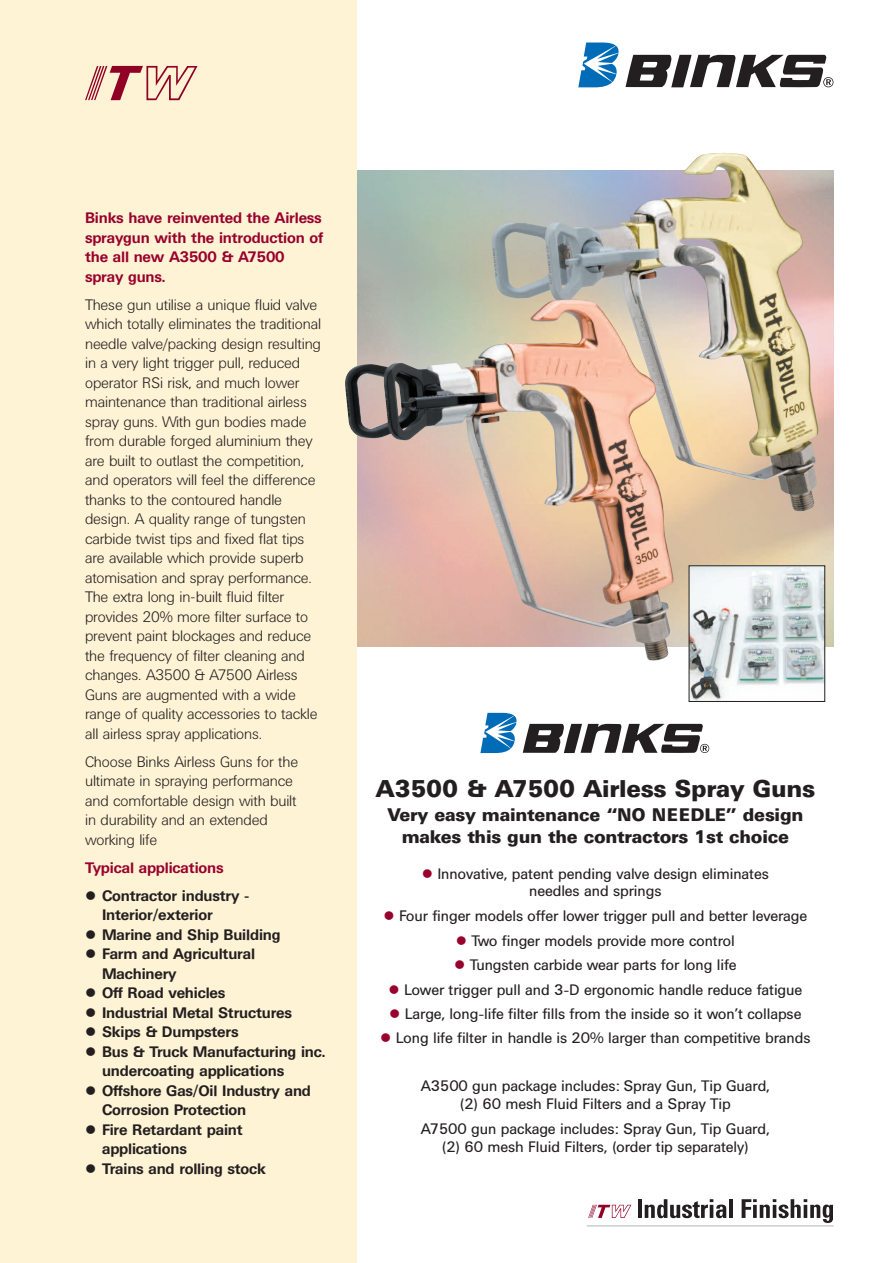
<style>
.page{position:relative;width:893px;height:1263px;background:#fff}
.page>*{position:absolute;margin:0;border:0;box-sizing:border-box;transform-origin:0 0}
.t1{font:700 24px "UN11";color:#231f20}
.t2{font:700 18px/21.6px "UN11";color:#231f20;text-align:center}
.t3{font:300 15px/19.5px "UN11";color:#231f20}
.t4{font:15px/18px "UN11";color:#231f20;text-align:center}
.t5{font:500 15px/19.5px "UN11";color:#231f20}
.t6{font:500 15px/19.5px "UN11";color:#98012d}
.s1{color:#98012d}
</style>
<div class="page">
<div style="left:0;top:0;width:357px;height:1263px;background:#fef3d5"></div>
<img style="left:357px;top:170px;width:476px;height:476px">
<svg style="left:578px;top:43px;width:41px;height:44px"></svg>
<svg style="left:625px;top:55px;width:208px;height:32px"></svg>
<svg style="left:85px;top:66px;width:113px;height:34px"></svg>
<svg style="left:588px;top:1205px;width:43px;height:13px"></svg>
<hr style="left:638px;top:1199px;width:4px;height:19px;background:#231f20">
<svg style="left:645px;top:1199px;width:81px;height:19px"></svg>
<hr style="left:729px;top:1199px;width:4px;height:19px;background:#231f20">
<svg style="left:742px;top:1199px;width:91px;height:24px"></svg>
<hr style="left:587px;top:1225px;width:246px;height:1px;background:#231f20">
<img style="left:489px;top:152px;width:331px;height:361px">
<img style="left:345px;top:298px;width:329px;height:363px">
<hr style="left:689px;top:702px;width:136px;height:1px;background:#eff9fd">
<img style="left:691px;top:568px;width:132px;height:132px">
<div style="left:689px;top:566px;width:136px;height:136px;border:1px solid #231f20"></div>
<svg style="left:480px;top:713px;width:37px;height:40px"></svg>
<svg style="left:523px;top:724px;width:186px;height:29px"></svg>
<p class="t6" style="left:85px;top:208px;width:239px">Binks have reinvented the Airless spraygun with the introduction of the all new A3500 &amp; A7500 spray guns.</p>
<p class="t3" style="left:85px;top:295px;width:237px">These gun utilise a unique fluid valve which totally eliminates the traditional needle valve/packing design resulting in a very light trigger pull, reduced operator RSi risk, and much lower maintenance than traditional airless spray guns. With gun bodies made from durable forged aluminium they are built to outlast the competition, and operators will feel the difference thanks to the contoured handle design. A quality range of tungsten carbide twist tips and fixed flat tips are available which provide superb atomisation and spray performance.<br>The extra long in-built fluid filter provides 20% more filter surface to prevent paint blockages and reduce the frequency of filter cleaning and changes. A3500 &amp; A7500 Airless Guns are augmented with a wide range of quality accessories to tackle all airless spray applications.</p>
<p class="t3" style="left:85px;top:752px;width:214px">Choose Binks Airless Guns for the ultimate in spraying performance and comfortable design with built in durability and an extended working life</p>
<p class="t6" style="left:85px;top:858px;width:140px">Typical applications</p>
<p class="t5" style="left:102px;top:886px;width:149px;text-indent:-17px">● Contractor industry -<br>Interior/exterior</p>
<p class="t5" style="left:85px;top:925px;width:197px">● Marine and Ship Building</p>
<p class="t5" style="left:102px;top:944px;width:154px;text-indent:-17px">● Farm and Agricultural<br>Machinery</p>
<p class="t5" style="left:85px;top:983px;width:142px">● Off Road vehicles</p>
<p class="t5" style="left:85px;top:1003px;width:208px">● Industrial Metal Structures</p>
<p class="t5" style="left:85px;top:1022px;width:155px">● Skips &amp; Dumpsters</p>
<p class="t5" style="left:102px;top:1042px;width:225px;text-indent:-17px">● Bus &amp; Truck Manufacturing inc. undercoating applications</p>
<p class="t5" style="left:102px;top:1081px;width:210px;text-indent:-17px">● Offshore Gas/Oil Industry and<br>Corrosion Protection</p>
<p class="t5" style="left:102px;top:1120px;width:142px;text-indent:-17px">● Fire Retardant paint applications</p>
<p class="t5" style="left:85px;top:1159px;width:182px">● Trains and rolling stock</p>
<h1 class="t1" style="left:376px;top:774px;width:441px">A3500 &amp; A7500 Airless Spray Guns</h1>
<p class="t2" style="left:387px;top:804px;width:417px">Very easy maintenance “NO NEEDLE” design makes this gun the contractors 1st choice</p>
<p class="t4" style="left:422px;top:865px;width:349px;line-height:17.1px"><span class="s1">●</span> Innovative, patent pending valve design eliminates needles and springs</p>
<p class="t4" style="left:383px;top:907px;width:425px"><span class="s1">●</span> Four finger models offer lower trigger pull and better leverage</p>
<p class="t4" style="left:456px;top:932px;width:281px"><span class="s1">●</span> Two finger models provide more control</p>
<p class="t4" style="left:454px;top:956px;width:284px"><span class="s1">●</span> Tungsten carbide wear parts for long life</p>
<p class="t4" style="left:388px;top:980px;width:415px"><span class="s1">●</span> Lower trigger pull and 3-D ergonomic handle reduce fatigue</p>
<p class="t4" style="left:389px;top:1005px;width:414px"><span class="s1">●</span> Large, long-life filter fills from the inside so it won’t collapse</p>
<p class="t4" style="left:380px;top:1029px;width:432px"><span class="s1">●</span> Long life filter in handle is 20% larger than competitive brands</p>
<p class="t4" style="left:421px;top:1077px;width:351px">A3500 gun package includes: Spray Gun, Tip Guard, (2) 60 mesh Fluid Filters and a Spray Tip</p>
<p class="t4" style="left:421px;top:1119px;width:350px">A7500 gun package includes: Spray Gun, Tip Guard, (2) 60 mesh Fluid Filters, (order tip separately)</p>
</div>
